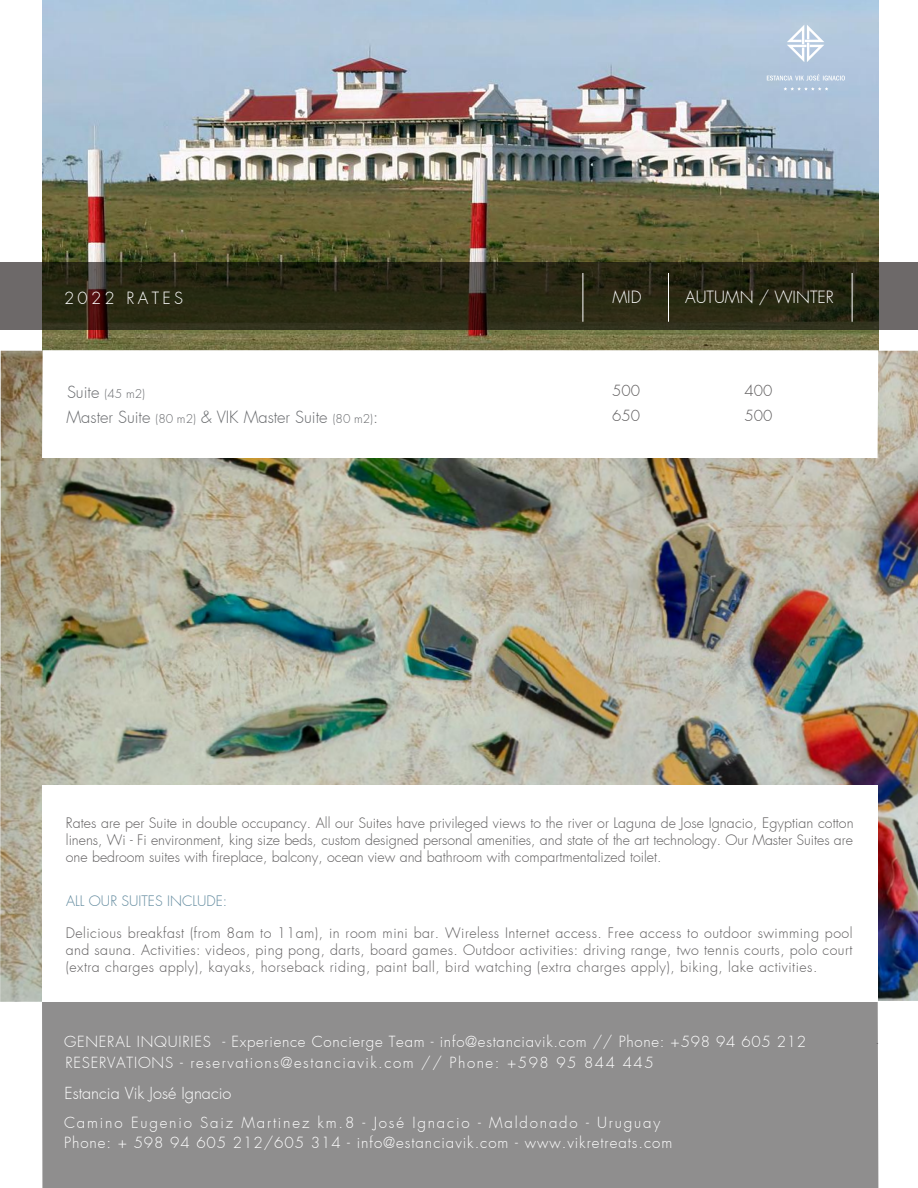
<style>
.page{position:relative;width:918px;height:1188px;background:#fff}
.page>*{position:absolute;margin:0;border:0;box-sizing:border-box;transform-origin:0 0}
.t1{font:300 16.5px "Futura";color:#686a6d}
.t2{font:300 16.5px "Futura";color:#fff}
.t3{font:300 16.5px "Futura";letter-spacing:.2em;color:#fff}
.t4{font:300 16.2px "Futura";color:#fff}
.t5{font:300 15px/19.5px "Futura";letter-spacing:.12em;color:#fff}
.t6{font:300 15px "Futura";letter-spacing:.065em;color:#fff}
.t7{font:300 15px "Futura";letter-spacing:.1em;color:#fff}
.t8{font:300 15px/24.9px "Futura";color:#5e5c5d}
.t9{font:300 14.1px/17px "Futura";letter-spacing:.015em;color:#5e5c5d;text-align:justify}
.t10{font:300 14.1px "Futura";color:#638b9f}
.t11{font:300 12px "Futura";color:#686a6d}
.s1{font-size:16.5px}
.s2{font-size:12px}
</style>
<div class="page">
<div style="left:42px;top:1002px;width:836px;height:186px;background:#8f8e8e"></div>
<img style="left:43px;top:0;width:836px;height:351px">
<svg style="left:784px;top:87px;width:44px;height:3px"></svg>
<img style="left:0;top:351px;width:918px;height:651px">
<svg style="left:787px;top:25px;width:37px;height:37px"></svg>
<svg style="left:0;top:262px;width:918px;height:67px;background:#302f1d"></svg>
<hr style="left:583px;top:273px;width:1px;height:49px;background:#fff">
<hr style="left:668px;top:273px;width:1px;height:49px;background:#fff">
<hr style="left:852px;top:273px;width:1px;height:49px;background:#fff">
<div style="left:42px;top:785px;width:836px;height:217px;background:#fff"></div>
<svg style="left:42px;top:350px;width:836px;height:108px"></svg>
<svg style="left:767px;top:74px;width:78px;height:7px"></svg>
<p class="t3" style="left:64px;top:287px;width:121px">2022 RATES</p>
<p class="t2" style="left:612px;top:287px;width:31px">MID</p>
<p class="t2" style="left:685px;top:287px;width:150px">AUTUMN / WINTER</p>
<p class="t8" style="left:612px;top:378px;width:29px">500<br>650</p>
<p class="t8" style="left:745px;top:379px;width:29px">400</p>
<p class="t11" style="left:67px;top:386px;width:80px"><span class="s1">Suite</span> (45 m2)</p>
<p class="t1" style="left:67px;top:407px;width:313px">Master Suite <span class="s2">(80 m2)</span> &amp; VIK Master Suite <span class="s2">(80 m2)</span>:</p>
<p class="t8" style="left:745px;top:403px;width:29px">500</p>
<p class="t9" style="left:66px;top:815px;width:789px">Rates are per Suite in double occupancy. All our Suites have privileged views to the river or Laguna de Jose Ignacio, Egyptian cotton linens, Wi - Fi environment, king size beds, custom designed personal amenities, and state of the art technology. Our Master Suites are one bedroom suites with fireplace, balcony, ocean view and bathroom with compartmentalized toilet.</p>
<p class="t10" style="left:66px;top:892px;width:163px">ALL OUR SUITES INCLUDE:</p>
<p class="t9" style="left:66px;top:924px;width:788px">Delicious breakfast (from 8am to 11am), in room mini bar. Wireless Internet access. Free access to outdoor swimming pool and sauna. Activities: videos, ping pong, darts, board games. Outdoor activities: driving range, two tennis courts, polo court (extra charges apply), kayaks, horseback riding, paint ball, bird watching (extra charges apply), biking, lake activities.</p>
<p class="t6" style="left:64px;top:1032px;width:744px">GENERAL INQUIRIES - Experience Concierge Team - info@estanciavik.com // Phone: +598 94 605 212</p>
<p class="t7" style="left:65px;top:1053px;width:590px">RESERVATIONS - reservations@estanciavik.com // Phone: +598 95 844 445</p>
<p class="t4" style="left:64px;top:1083px;width:168px">Estancia Vik José Ignacio</p>
<p class="t5" style="left:64px;top:1113px;width:610px">Camino Eugenio Saiz Martinez km.8 - José Ignacio - Maldonado - Uruguay<br>Phone: + 598 94 605 212/605 314 - info@estanciavik.com - www.vikretreats.com</p>
<p class="t8" style="left:875px;top:1026px;width:6px">.</p>
</div>
